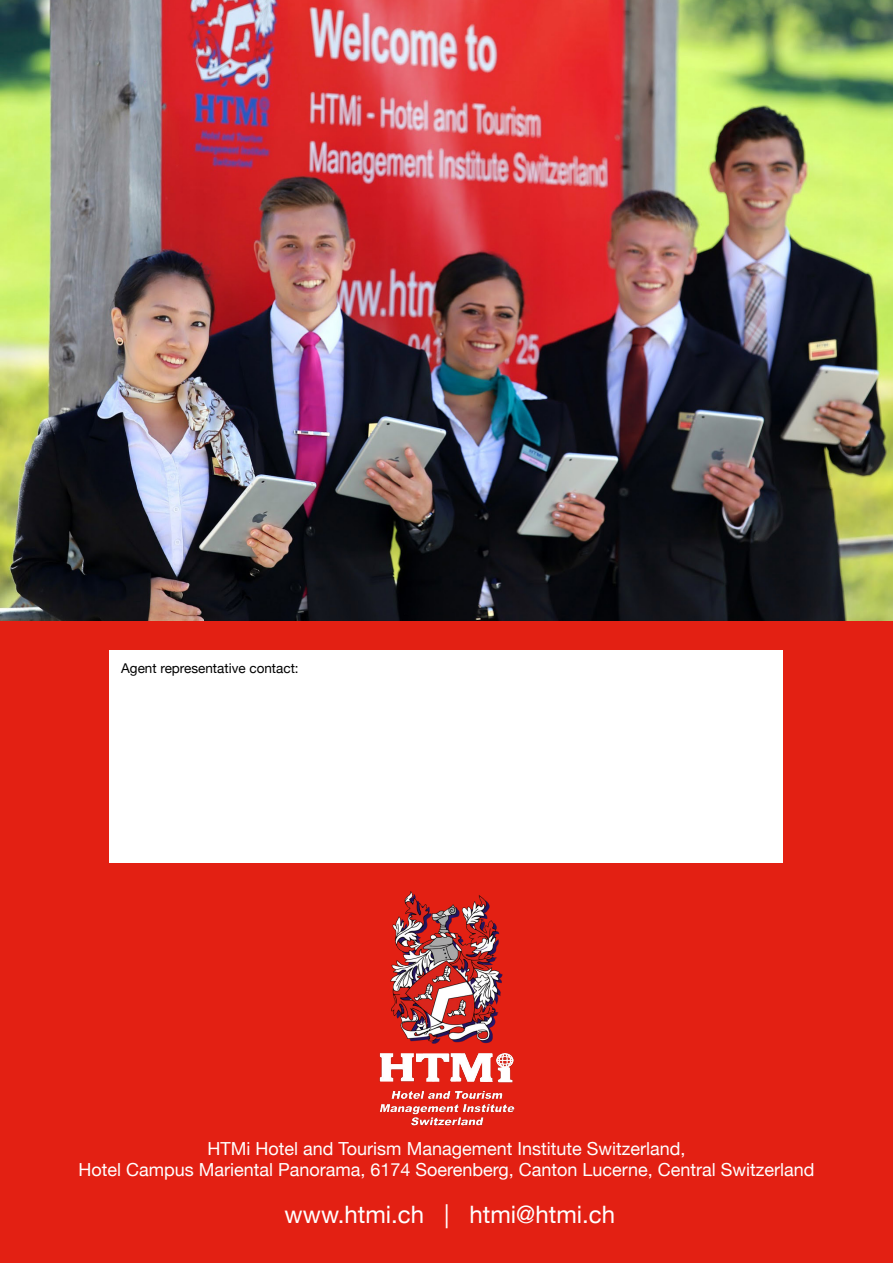
<style>
.page{position:relative;width:893px;height:1263px;background:#fff}
.page>*{position:absolute;margin:0;border:0;box-sizing:border-box;transform-origin:0 0}
.t1{font:24px "Helvetica Neue";color:#fff}
.t2{font:18px/21.6px "Helvetica Neue";color:#fff;text-align:center}
.t3{font:13.5px "Helvetica Neue";color:#000}
</style>
<div class="page">
<div style="left:0;top:621px;width:893px;height:642px;background:#e32013"></div>
<img style="left:0;top:0;width:893px;height:621px">
<img style="left:379px;top:891px;width:135px;height:235px">
<div style="left:110px;top:650px;width:673px;height:213px;background:#fff"></div>
<p class="t3" style="left:121px;top:659px;width:179px">Agent representative contact:</p>
<p class="t2" style="left:78px;top:1138px;width:737px">HTMi Hotel and Tourism Management Institute Switzerland,<br>Hotel Campus Mariental Panorama, 6174 Soerenberg, Canton Lucerne, Central Switzerland</p>
<h1 class="t1" style="left:285px;top:1197px;width:332px">www.htmi.ch | htmi@htmi.ch</h1>
</div>
